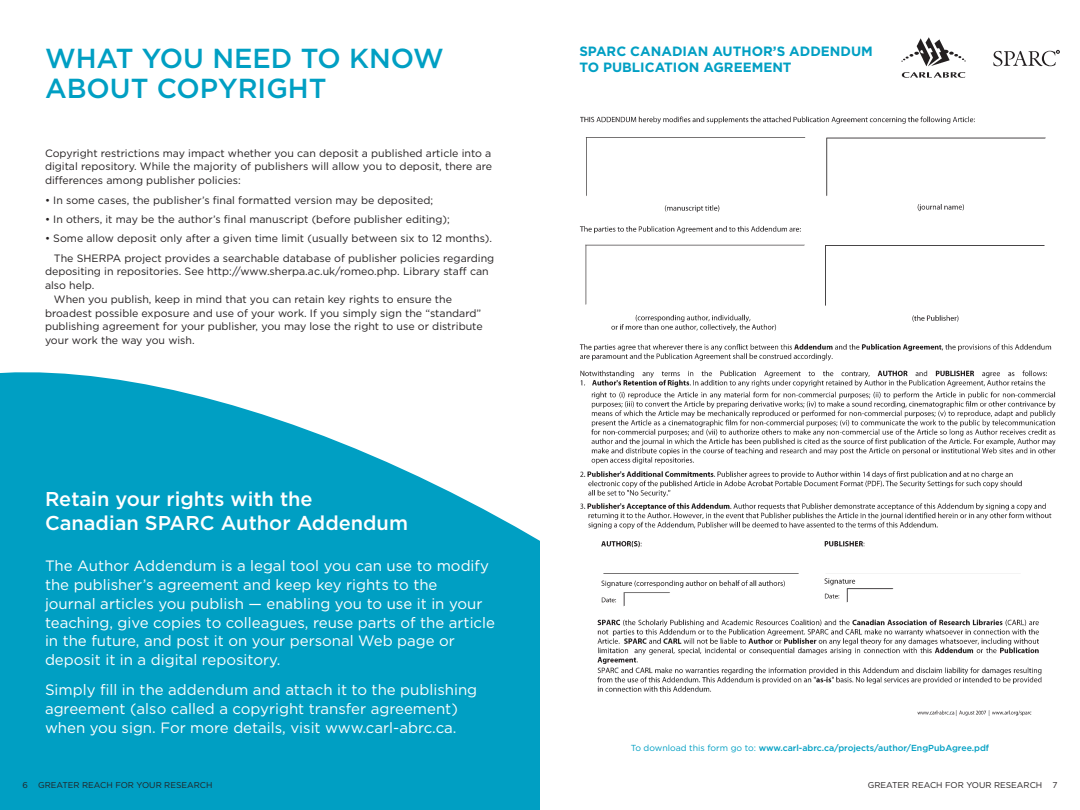
<style>
.page{position:relative;width:1080px;height:810px;background:#fff}
.page>*{position:absolute;margin:0;border:0;box-sizing:border-box;transform-origin:0 0}
.t1{font:500 27.5px/30px "Gotham";color:#009fc3}
.t2{font:500 20px/23.8px "Gotham";color:#fff}
.t3{font:15px/18.8px "Gotham";color:#fff}
.t4{font:700 13.5px/15.9px "Gotham";color:#009fc3}
.t5{font:10.62px/13.8px "Gotham";color:#231f20;text-align:justify}
.t6{font:500 8.75px "Gotham";color:#009fc3}
.t7{font:8.5px "Gotham";color:#231f20}
.s1{font-weight:400}
</style>
<div class="page">
<svg style="left:0;top:372px;width:540px;height:438px;background:#21abca"></svg>
<svg style="left:993px;top:50px;width:66px;height:16px"></svg>
<img style="left:579px;top:116px;width:477px;height:576px">
<img style="left:917px;top:710px;width:115px;height:6px">
<hr style="left:823px;top:574px;width:212px;height:3px;background:#fff">
<img style="left:902px;top:38px;width:63px;height:39px">
<h1 class="t1" style="left:45px;top:43px;width:400px">WHAT YOU NEED TO KNOW<br>ABOUT COPYRIGHT</h1>
<p class="t5" style="left:45px;top:146px;width:449px">Copyright restrictions may impact whether you can deposit a published article into a digital repository. While the majority of publishers will allow you to deposit, there are differences among publisher policies:</p>
<p class="t5" style="left:45px;top:193px;width:390px">• In some cases, the publisher’s final formatted version may be deposited;</p>
<p class="t5" style="left:45px;top:212px;width:406px">• In others, it may be the author’s final manuscript (before publisher editing);</p>
<p class="t5" style="left:54px;top:229px;width:440px;line-height:19.4px;text-indent:-9px">• Some allow deposit only after a given time limit (usually between six to 12 months).<br>The SHER</p>
<p class="t5" style="left:106px;top:251px;width:389px">PA project provides a searchable database of publisher policies regarding</p>
<p class="t5" style="left:45px;top:265px;width:445px">depositing in repositories. See http://www.sherpa.ac.uk/romeo.php. Library staff can</p>
<p class="t5" style="left:45px;top:278px;width:51px">also help.</p>
<p class="t5" style="left:54px;top:292px;width:400px">When you publish, keep in mind that you can retain key rights to ensure the</p>
<p class="t5" style="left:45px;top:306px;width:438px">broadest possible exposure and use of your work. If you simply sign the “standard”</p>
<p class="t5" style="left:45px;top:320px;width:439px">publishing agreement for your publisher, you may lose the right to use or distribute</p>
<p class="t5" style="left:45px;top:333px;width:151px">your work the way you wish.</p>
<h2 class="t2" style="left:45px;top:487px;width:365px">Retain your rights with the<br>Canadian SPARC Author Addendum</h2>
<p class="t3" style="left:45px;top:556px;width:452px">The Author Addendum is a legal tool you can use to modify the publisher’s agreement and keep key rights to the<br>journal articles you publish — enabling you to use it in your teaching, give copies to colleagues, reuse parts of the article in the future, and post it on your personal Web page or deposit it in a digital repository.</p>
<h3 class="t3" style="left:45px;top:680px;width:434px">Simply fill in the addendum and attach it to the publishing agreement (also called a copyright transfer agreement) when you sign. For more details, visit www.carl-abrc.ca.</h3>
<p class="t7" style="left:22px;top:780px;width:192px">6 Greater reach for your research</p>
<p class="t4" style="left:579px;top:43px;width:295px">SPARC CANADIAN AUTHOR’S ADDENDUM<br>TO PUBLICATION AGREEMENT</p>
<p class="t6" style="left:631px;top:743px;width:360px"><span class="s1">To download this form go to:</span> www.carl-abrc.ca/projects/author/EngPubAgree.pdf</p>
<p class="t7" style="left:868px;top:780px;width:191px">Greater reach for your research 7</p>
</div>
